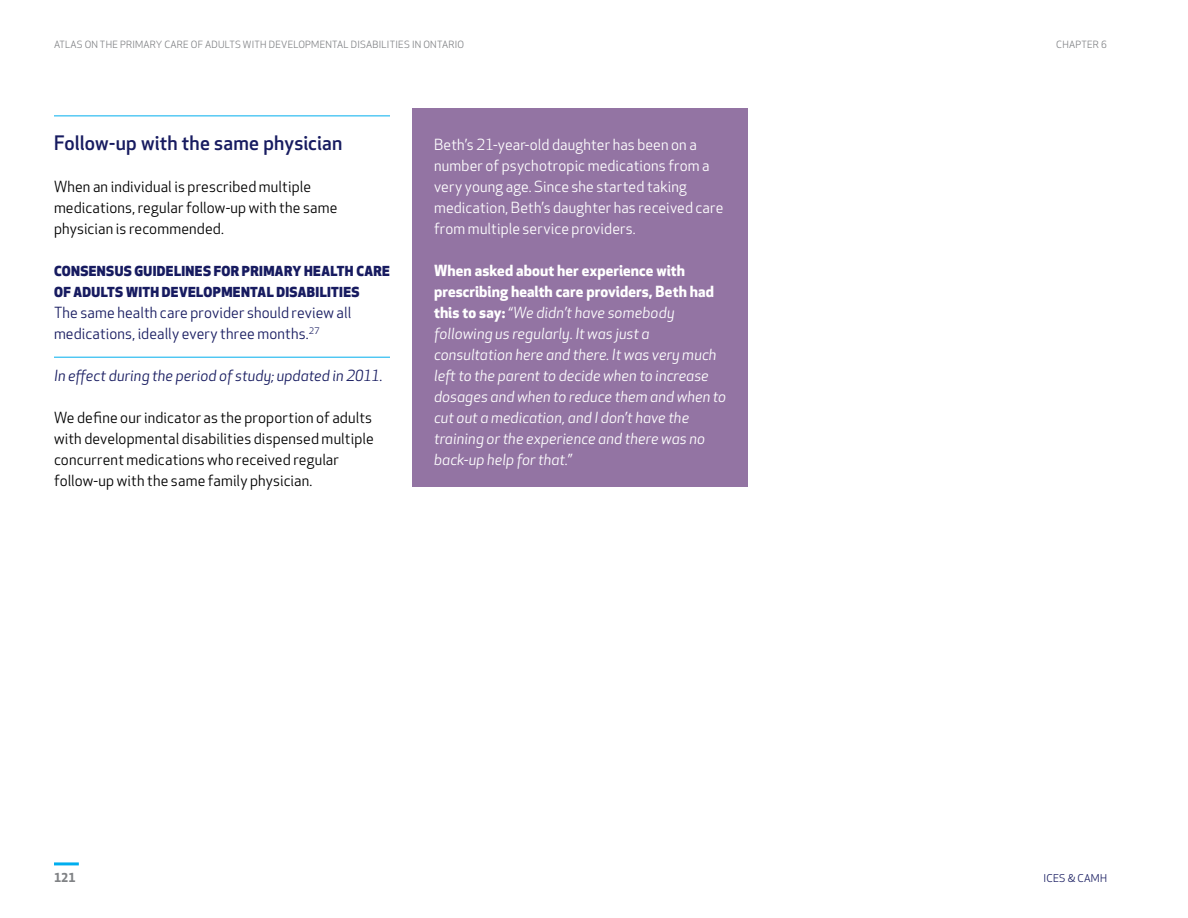
<style>
.page{position:relative;width:1188px;height:918px;background:#fff}
.page>*{position:absolute;margin:0;border:0;box-sizing:border-box;transform-origin:0 0}
.Subhead_2_Rules{font:500 19.5px "Apex New";letter-spacing:.005em;color:#171b60}
.body-no_indent{font:italic 15px/21px "Apex New";letter-spacing:.005em;color:#fff}
.body-no_indent-2{font:15px/21px "Apex New";letter-spacing:.01em;color:#000}
.body-no_indent-3{font:15px/21px "Apex New";letter-spacing:.01em;color:#fff}
.Best_Practice_rule_b{font:15px/21px "Apex New";letter-spacing:.01em;color:#171b60}
.Best_Practice_no_rul{font:italic 15px "Apex New";letter-spacing:.005em;color:#171b60}
.Subhead_3{font:800 13.5px/21px "Apex New";letter-spacing:.025em;color:#171b60}
.t1{font:700 12px "Apex New";color:#808285}
.t2{font:10.5px "Apex New";letter-spacing:.025em;color:#171b60}
.t3{font:9.75px "Apex New";letter-spacing:.025em;color:#808285}
.s1{font-weight:700;font-style:normal}
</style>
<div class="page">
<hr style="left:54px;top:862px;width:25px;height:3px;background:#00aeef">
<hr style="left:54px;top:116px;width:336px;height:1px;background:#00aeef">
<hr style="left:54px;top:357px;width:336px;height:1px;background:#00aeef">
<div style="left:412px;top:108px;width:336px;height:379px;background:#9374a3"></div>
<p class="t3" style="left:54px;top:38px;width:412px">ATLAS ON THE PRIMARY CARE OF ADULTS WITH DEVELOPMENTAL DISABILITIES IN ONTARIO</p>
<p class="t3" style="left:1056px;top:38px;width:14px">Chapter</p>
<p class="t3" style="left:1101px;top:38px;width:7px">6</p>
<h3 class="Subhead_2_Rules" style="left:54px;top:130px;width:290px">Follow-up with the same physician</h3>
<p class="body-no_indent-2" style="left:54px;top:176px;width:285px">When an individual is prescribed multiple medications, regular follow-up with the same physician is recommended.</p>
<h4 class="Subhead_3" style="left:54px;top:260px;width:338px">CONSENSUS GUIDELINES FOR PRIMARY HEALTH CARE<br>OF ADULTS WITH DEVELOPMENTAL DISABILITIES</h4>
<p class="Best_Practice_rule_b" style="left:54px;top:302px;width:299px">The same health care provider should review all medications, ideally every three months.<sup>27</sup></p>
<p class="Best_Practice_no_rul" style="left:54px;top:366px;width:330px">In effect during the period of study; updated in 2011.</p>
<p class="body-no_indent-2" style="left:54px;top:407px;width:321px">We define our indicator as the proportion of adults with developmental disabilities dispensed multiple concurrent medications who received regular follow-up with the same family physician.</p>
<p class="body-no_indent-3" style="left:434px;top:134px;width:291px">Beth’s 21-year-old daughter has been on a number of psychotropic medications from a very young age. Since she started taking medication, Beth’s daughter has received care from multiple service providers.</p>
<p class="body-no_indent" style="left:434px;top:260px;width:294px"><span class="s1">When asked about her experience with prescribing health care providers, Beth had this to say:</span> “We didn’t have somebody following us regularly. It was just a consultation here and there. It was very much left to the parent to decide when to increase dosages and when to reduce them and when to cut out a medication, and I don’t have the training or the experience and there was no back-up help for that.”</p>
<p class="t1" style="left:54px;top:869px;width:23px">121</p>
<p class="t2" style="left:1043px;top:871px;width:65px">ICES &amp; CAMH</p>
</div>
